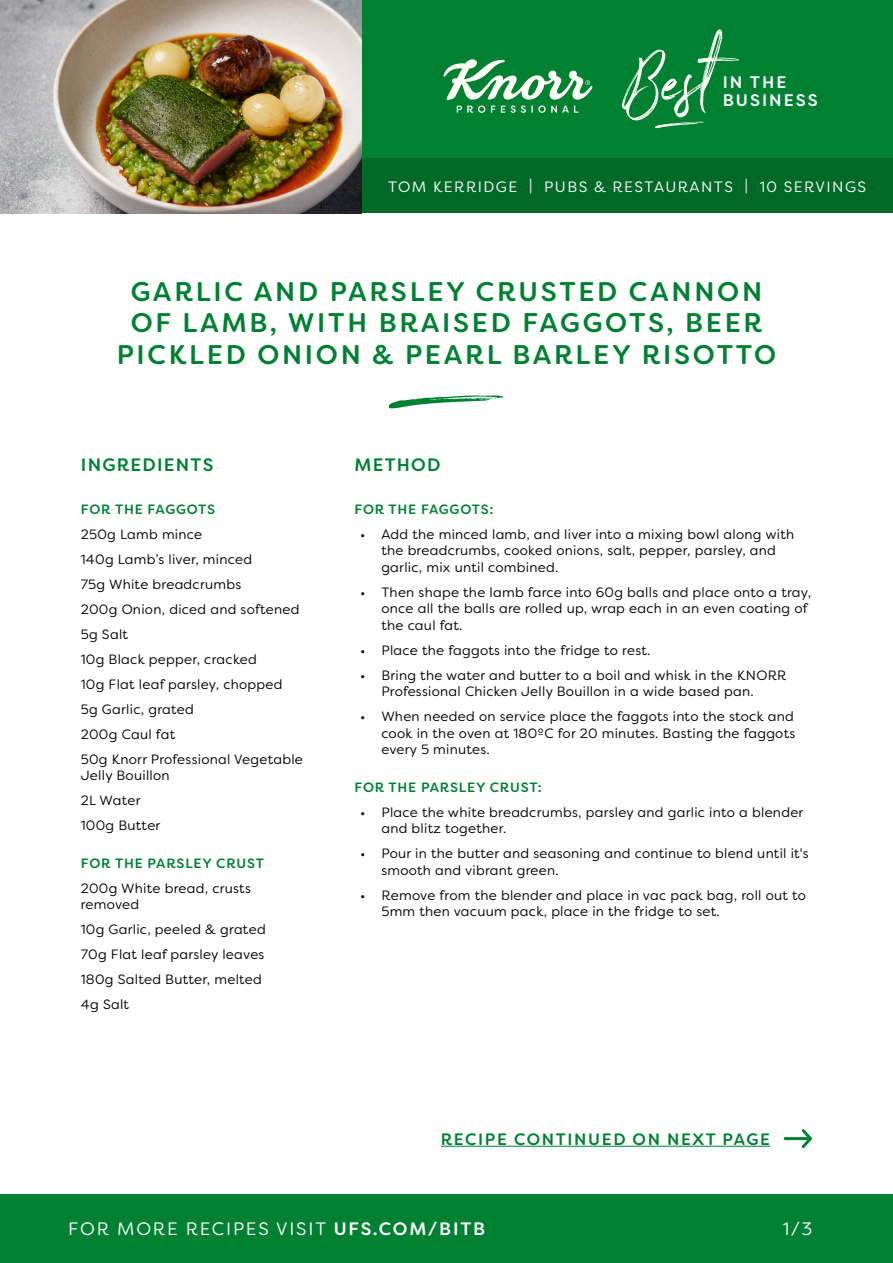
<style>
.page{position:relative;width:893px;height:1263px;background:#fff}
.page>*{position:absolute;margin:0;border:0;box-sizing:border-box;transform-origin:0 0}
.t1{font:500 27px/31.5px "Filson Soft";letter-spacing:.1em;color:#008132;text-align:center}
.t2{font:18px "Filson Soft";letter-spacing:.1em;color:#fff}
.t3{font:500 18px "Filson Soft";letter-spacing:.07em;color:#008132}
.t4{font:500 16.8px/18.1px "Filson Soft";letter-spacing:.12em;color:#fff}
.t5{font:500 16.5px "Filson Soft";letter-spacing:.1em;color:#008132}
.t6{font:15px "Filson Soft";letter-spacing:.1em;color:#fff}
.t7{font:13.5px/25px "Filson Soft";letter-spacing:.02em;color:#000}
.t8{font:500 13.5px "Filson Soft";letter-spacing:.06em;color:#008132}
.s1{font-weight:500}
</style>
<div class="page">
<div style="left:361px;top:157px;width:532px;height:56px;background:#006928"></div>
<div style="left:361px;top:0;width:532px;height:157px;background:#008132"></div>
<svg style="left:444px;top:59px;width:149px;height:41px"></svg>
<svg style="left:457px;top:106px;width:28px;height:7px"></svg>
<svg style="left:491px;top:106px;width:87px;height:7px"></svg>
<svg style="left:622px;top:29px;width:118px;height:99px"></svg>
<div style="left:0;top:1195px;width:893px;height:68px;background:#008132"></div>
<svg style="left:389px;top:395px;width:115px;height:14px"></svg>
<hr style="left:441px;top:1146px;width:329px;height:1px;background:#008132">
<svg style="left:799px;top:1129px;width:13px;height:20px"></svg>
<hr style="left:785px;top:1137px;width:25px;height:3px;background:#008132">
<img style="left:0;top:0;width:361px;height:213px">
<p class="t4" style="left:723px;top:73px;width:97px">IN THE<br>BUSINESS</p>
<p class="t6" style="left:388px;top:177px;width:480px">TOM KERRIDGE | PUBS &amp; RESTAURANTS | 10 SERVINGS</p>
<h1 class="t1" style="left:117px;top:276px;width:661px">GARLIC AND PARSLEY CRUSTED CANNON<br>OF LAMB, WITH BRAISED FAGGOTS, BEER<br>PICKLED ONION &amp; PEARL BARLEY RISOTTO</h1>
<h2 class="t3" style="left:81px;top:453px;width:134px">INGREDIENTS</h2>
<h2 class="t3" style="left:355px;top:453px;width:87px">METHOD</h2>
<p class="t8" style="left:81px;top:500px;width:136px">FOR THE FAGGOTS</p>
<p class="t7" style="left:81px;top:521px;width:224px">250g Lamb mince<br>140g Lamb’s liver, minced<br>75g White breadcrumbs<br>200g Onion, diced and softened<br>5g Salt<br>10g Black pepper, cracked<br>10g Flat leaf parsley, chopped<br>5g Garlic, grated<br>200g Caul fat<br>50g Knorr Professional Vegetable</p>
<p class="t7" style="left:81px;top:763px;width:90px">Jelly Bouillon<br>2L Water<br>100g Butter</p>
<p class="t8" style="left:81px;top:854px;width:185px">FOR THE PARSLEY CRUST</p>
<p class="t7" style="left:81px;top:880px;width:172px;line-height:16.5px">200g White bread, crusts removed</p>
<p class="t7" style="left:81px;top:917px;width:186px">10g Garlic, peeled &amp; grated<br>70g Flat leaf parsley leaves<br>180g Salted Butter, melted<br>4g Salt</p>
<p class="t8" style="left:354px;top:500px;width:140px">FOR THE FAGGOTS:</p>
<p class="t7" style="left:381px;top:525px;width:414px;line-height:16.5px;text-indent:-21px">• Add the minced lamb, and liver into a mixing bowl along with the breadcrumbs, cooked onions, salt, pepper, parsley, and garlic, mix until combined.</p>
<p class="t7" style="left:381px;top:583px;width:431px;line-height:16.5px;text-indent:-21px">• Then shape the lamb farce into 60g balls and place onto a tray, once all the balls are rolled up, wrap each in an even coating of the caul fat.</p>
<p class="t7" style="left:360px;top:637px;width:292px">• Place the faggots into the fridge to rest.</p>
<p class="t7" style="left:381px;top:666px;width:406px;line-height:16.5px;text-indent:-21px">• Bring the water and butter to a boil and whisk in the KNORR<br>Professional Chicken Jelly Bouillon in a wide based pan.</p>
<p class="t7" style="left:381px;top:708px;width:415px;line-height:16.5px;text-align:justify;text-indent:-21px">• When needed on service place the faggots into the stock and cook in the oven at 180ºC for 20 minutes. Basting the faggots every 5 minutes.</p>
<p class="t8" style="left:354px;top:778px;width:189px">FOR THE PARSLEY CRUST:</p>
<p class="t7" style="left:381px;top:804px;width:423px;line-height:16.5px;text-indent:-21px">• Place the white breadcrumbs, parsley and garlic into a blender and blitz together.</p>
<p class="t7" style="left:381px;top:845px;width:429px;line-height:16.5px;text-indent:-21px">• Pour in the butter and seasoning and continue to blend until it's smooth and vibrant green.</p>
<p class="t7" style="left:381px;top:887px;width:426px;line-height:16.5px;text-indent:-21px">• Remove from the blender and place in vac pack bag, roll out to<br>5mm then vacuum pack, place in the fridge to set.</p>
<p class="t5" style="left:441px;top:1128px;width:331px">RECIPE CONTINUED ON NEXT PAGE</p>
<h2 class="t2" style="left:68px;top:1217px;width:418px">FOR MORE RECIPES VISIT <span class="s1">UFS.COM/BITB</span></h2>
<h2 class="t2" style="left:783px;top:1217px;width:31px">1/3</h2>
</div>
